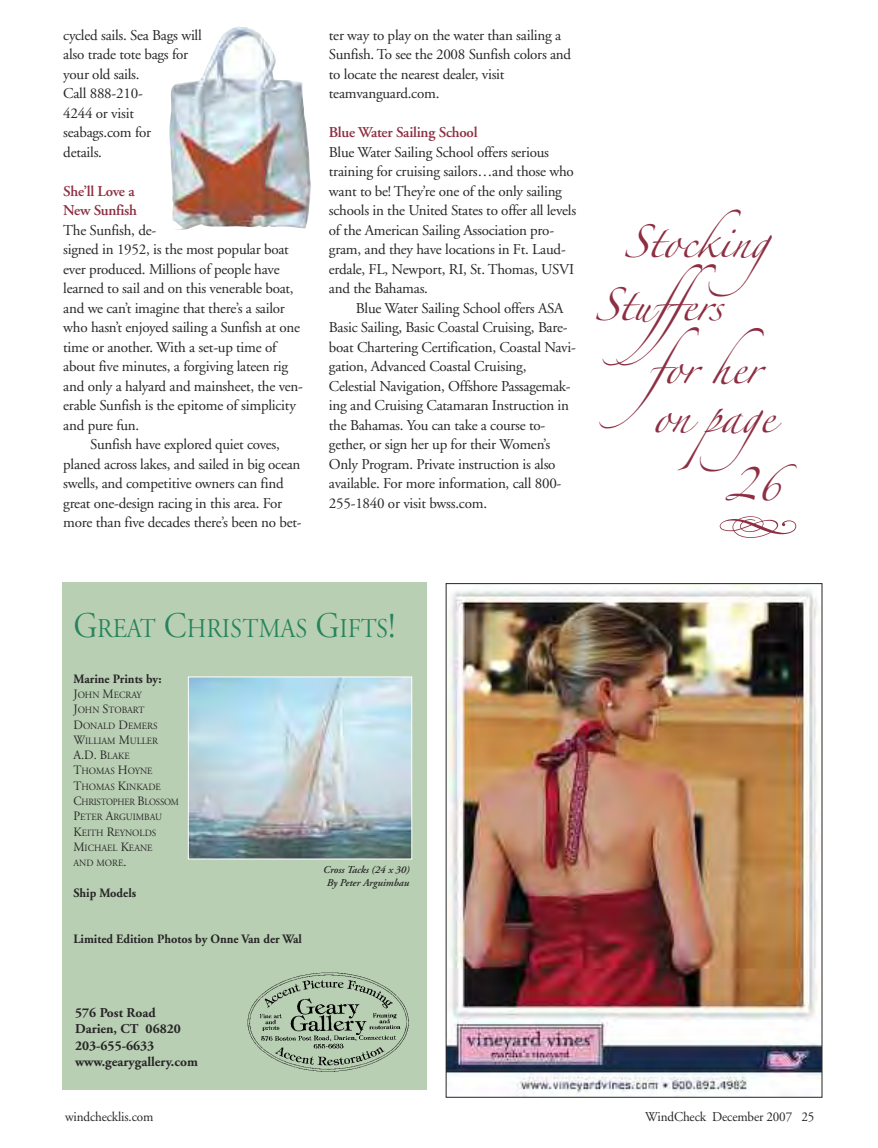
<style>
.page{position:relative;width:878px;height:1148px;background:#fff}
.page>*{position:absolute;margin:0;border:0;box-sizing:border-box;transform-origin:0 0}
.t1{font:57px "Type Embellishments One Let Plain";color:#8d2e42;scale:1.1 1}
.t2{font:30px "Zapfino";letter-spacing:-.015em;color:#8d2e42}
.t3{font:27px "Adobe Garamond Titling";color:#25845c;scale:.9 1}
.t4{font:15px/19.5px "Adobe Garamond";letter-spacing:-.015em;color:#272627}
.t5{font:600 15px/19.5px "Adobe Garamond";letter-spacing:-.015em;color:#8d2e42}
.t6{font:700 13.5px/16.5px "Adobe Garamond";color:#272627}
.t7{font:13.5px "Adobe Garamond";letter-spacing:-.01em;color:#272627}
.t8{font:700 12.75px "Adobe Garamond";color:#272627;scale:.96 1}
.t9{font:12.75px "Adobe Garamond";color:#272627;scale:.96 1}
.t10{font:italic 600 10.5px/12.6px "Adobe Garamond";color:#272627;text-align:center}
.t11{font:9.6px/15.3px "Adobe Garamond";color:#272627;scale:.96 1}
.s1{font-size:36px}
.s2{font-size:12.75px}
.s3{font-size:9.6px}
</style>
<div class="page">
<div style="left:62px;top:582px;width:364px;height:508px;background:#b9cfb4"></div>
<img style="left:247px;top:972px;width:162px;height:100px">
<img style="left:190px;top:678px;width:220px;height:179px">
<div style="left:188px;top:676px;width:224px;height:183px;border:1px solid #fff"></div>
<img style="left:448px;top:585px;width:372px;height:510px">
<img style="left:169px;top:26px;width:142px;height:204px">
<p class="t4" style="left:63px;top:26px;width:140px">cycled sails. Sea Bags will also trade tote bags for your old sails.<br>Call 888-210-<br>4244 or visit seabags.com for<br>details.</p>
<p class="t5" style="left:63px;top:182px;width:75px">She’ll Love a<br>New Sunfish</p>
<p class="t4" style="left:63px;top:221px;width:94px">The Sunfish, de-</p>
<p class="t4" style="left:63px;top:241px;width:227px">signed in 1952, is the most popular boat</p>
<p class="t4" style="left:63px;top:260px;width:218px">ever produced. Millions of people have</p>
<p class="t4" style="left:63px;top:280px;width:232px">learned to sail and on this venerable boat,</p>
<p class="t4" style="left:63px;top:299px;width:223px">and we can’t imagine that there’s a sailor</p>
<p class="t4" style="left:63px;top:319px;width:238px">who hasn’t enjoyed sailing a Sunfish at one</p>
<p class="t4" style="left:63px;top:338px;width:215px">time or another. With a set-up time of</p>
<p class="t4" style="left:63px;top:358px;width:226px">about five minutes, a forgiving lateen rig</p>
<p class="t4" style="left:63px;top:377px;width:241px">and only a halyard and mainsheet, the ven-</p>
<p class="t4" style="left:63px;top:397px;width:234px">erable Sunfish is the epitome of simplicity</p>
<p class="t4" style="left:63px;top:416px;width:77px">and pure fun.</p>
<p class="t4" style="left:90px;top:436px;width:191px">Sunfish have explored quiet coves,</p>
<p class="t4" style="left:63px;top:455px;width:239px">planed across lakes, and sailed in big ocean</p>
<p class="t4" style="left:63px;top:475px;width:222px">swells, and competitive owners can find</p>
<p class="t4" style="left:63px;top:494px;width:220px">great one-design racing in this area. For</p>
<p class="t4" style="left:63px;top:514px;width:240px">more than five decades there’s been no bet-</p>
<p class="t4" style="left:329px;top:26px;width:244px">ter way to play on the water than sailing a Sunfish. To see the 2008 Sunfish colors and to locate the nearest dealer, visit teamvanguard.com.</p>
<p class="t5" style="left:329px;top:124px;width:150px">Blue Water Sailing School</p>
<p class="t4" style="left:329px;top:143px;width:249px">Blue Water Sailing School offers serious training for cruising sailors…and those who want to be! They’re one of the only sailing schools in the United States to offer all levels of the American Sailing Association pro&shy;gram, and they have locations in Ft. Laud&shy;erdale, FL, Newport, RI, St. Thomas, USVI and the Bahamas.</p>
<p class="t4" style="left:329px;top:299px;width:248px;text-indent:27px">Blue Water Sailing School offers ASA Basic Sailing, Basic Coastal Cruising, Bare&shy;boat Chartering Certification, Coastal Navi&shy;gation, Advanced Coastal Cruising, Celestial Navigation, Offshore Passagemak&shy;ing and Cruising Catamaran Instruction in the Bahamas. You can take a course to&shy;gether, or sign her up for their Women’s Only Program. Private instruction is also available. For more information, call 800- 255-1840 or visit bwss.com.</p>
<h2 class="t2" style="left:623px;top:229px;width:191px">Stocking</h2>
<h2 class="t2" style="left:594px;top:292px;width:172px">Stuffers</h2>
<h2 class="t2" style="left:648px;top:355px;width:117px">fo r he r</h2>
<h2 class="t2" style="left:652px;top:404px;width:154px">on page</h2>
<h2 class="t2" style="left:725px;top:472px;width:58px">26</h2>
<h1 class="t1" style="left:716px;top:493px;width:76px">-</h1>
<h3 class="t3" style="left:73px;top:612px;width:359px"><span class="s1">G</span>REAT <span class="s1">C</span>HRISTMAS <span class="s1">G</span>IFTS<span class="s1">!</span></h3>
<p class="t8" style="left:73px;top:673px;width:93px">Marine Prints by:</p>
<p class="t11" style="left:73px;top:688px;width:90px"><span class="s2">J</span>OHN <span class="s2">M</span>ECRAY<br><span class="s2">J</span>OHN <span class="s2">S</span>TOBART<br><span class="s2">D</span>ONALD <span class="s2">D</span>EMERS<br><span class="s2">W</span>ILLIAM <span class="s2">M</span>ULLER</p>
<p class="t9" style="left:73px;top:750px;width:60px">A.D. B<span class="s3">LAKE</span></p>
<p class="t11" style="left:73px;top:764px;width:111px"><span class="s2">T</span>HOMAS <span class="s2">H</span>OYNE<br><span class="s2">T</span>HOMAS <span class="s2">K</span>INKADE<br><span class="s2">C</span>HRISTOPHER <span class="s2">B</span>LOSSOM<br><span class="s2">P</span>ETER <span class="s2">A</span>RGUIMBAU<br><span class="s2">K</span>EITH <span class="s2">R</span>EYNOLDS<br><span class="s2">M</span>ICHAEL <span class="s2">K</span>EANE<br>AND MORE<span class="s2">.</span></p>
<p class="t8" style="left:73px;top:887px;width:67px">Ship Models</p>
<p class="t8" style="left:73px;top:933px;width:239px">Limited Edition Photos by Onne Van der Wal</p>
<p class="t10" style="left:323px;top:864px;width:88px">Cross Tacks (24 x 30)<br>By Peter Arguimbau</p>
<p class="t6" style="left:75px;top:1005px;width:124px">576 Post Road<br>Darien, CT 06820<br>203-655-6633 www.gearygallery.com</p>
<p class="t7" style="left:65px;top:1111px;width:90px">windchecklis.com</p>
<p class="t7" style="left:645px;top:1111px;width:171px">WindCheck December 2007 25</p>
</div>
